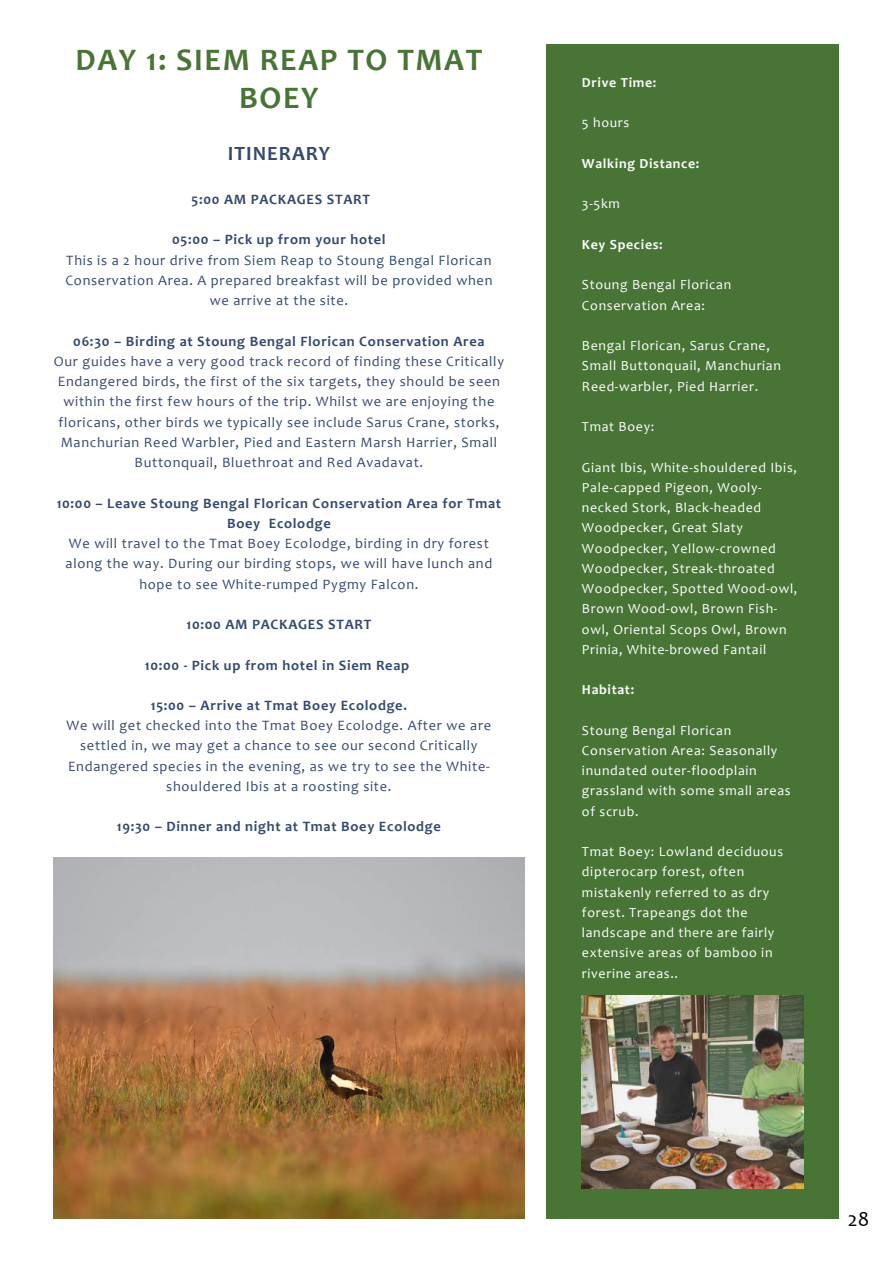
<style>
.page{position:relative;width:893px;height:1264px;background:#fff}
.page>*{position:absolute;margin:0;border:0;box-sizing:border-box;transform-origin:0 0}
.t1{font:700 31.5px/38.4px "Candara";letter-spacing:.05em;color:#487436;text-align:center}
.t2{font:21px "Candara";color:#000}
.t3{font:700 20.25px "Candara";letter-spacing:.05em;color:#344970}
.t4{font:14.4px/20.2px "Candara";letter-spacing:.05em;color:#344970;text-align:center}
.t5{font:700 14.4px/20.2px "Candara";letter-spacing:.05em;color:#344970;text-align:center}
.t6{font:13.8px/20.2px "Candara";letter-spacing:.05em;color:#fff}
.t7{font:700 13.8px "Candara";letter-spacing:.05em;color:#fff}
</style>
<div class="page">
<div style="left:546px;top:45px;width:292px;height:1173px;background:#487436"></div>
<img style="left:582px;top:995px;width:221px;height:193px">
<img style="left:53px;top:857px;width:471px;height:361px">
<h1 class="t1" style="left:76px;top:44px;width:408px">DAY 1: SIEM REAP TO TMAT<br>BOEY</h1>
<h3 class="t3" style="left:228px;top:145px;width:104px">ITINERARY</h3>
<p class="t5" style="left:191px;top:190px;width:180px">5:00 AM PACKAGES START</p>
<p class="t5" style="left:172px;top:231px;width:215px">05:00 – Pick up from your hotel</p>
<p class="t4" style="left:65px;top:251px;width:428px">This is a 2 hour drive from Siem Reap to Stoung Bengal Florican<br>Conservation Area. A prepared breakfast will be provided when we arrive at the site.</p>
<p class="t5" style="left:73px;top:332px;width:413px">06:30 – Birding at Stoung Bengal Florican Conservation Area</p>
<p class="t4" style="left:54px;top:352px;width:451px">Our guides have a very good track record of finding these Critically Endangered birds, the first of the six targets, they should be seen within the first few hours of the trip. Whilst we are enjoying the floricans, other birds we typically see include Sarus Crane, storks, Manchurian Reed Warbler, Pied and Eastern Marsh Harrier, Small Buttonquail, Bluethroat and Red Avadavat.</p>
<p class="t5" style="left:57px;top:494px;width:446px">10:00 – Leave Stoung Bengal Florican Conservation Area for Tmat<br>Boey Ecolodge</p>
<p class="t4" style="left:66px;top:534px;width:428px">We will travel to the Tmat Boey Ecolodge, birding in dry forest along the way. During our birding stops, we will have lunch and hope to see White-rumped Pygmy Falcon.</p>
<p class="t5" style="left:186px;top:615px;width:186px">10:00 AM PACKAGES START</p>
<p class="t5" style="left:145px;top:656px;width:266px">10:00 - Pick up from hotel in Siem Reap</p>
<p class="t5" style="left:151px;top:696px;width:257px">15:00 – Arrive at Tmat Boey Ecolodge.</p>
<p class="t4" style="left:67px;top:717px;width:426px">We will get checked into the Tmat Boey Ecolodge. After we are settled in, we may get a chance to see our second Critically Endangered species in the evening, as we try to see the White&shy;shouldered Ibis at a roosting site.</p>
<p class="t5" style="left:117px;top:818px;width:325px">19:30 – Dinner and night at Tmat Boey Ecolodge</p>
<p class="t7" style="left:582px;top:77px;width:76px">Drive Time:</p>
<p class="t6" style="left:582px;top:114px;width:49px">5 hours</p>
<p class="t7" style="left:582px;top:158px;width:119px">Walking Distance:</p>
<p class="t6" style="left:582px;top:195px;width:39px">3-5km</p>
<p class="t7" style="left:582px;top:239px;width:82px">Key Species:</p>
<p class="t6" style="left:582px;top:276px;width:151px">Stoung Bengal Florican<br>Conservation Area:</p>
<p class="t6" style="left:582px;top:337px;width:200px">Bengal Florican, Sarus Crane,<br>Small Buttonquail, Manchurian<br>Reed-warbler, Pied Harrier.</p>
<p class="t6" style="left:582px;top:418px;width:74px">Tmat Boey:</p>
<p class="t6" style="left:582px;top:458px;width:217px">Giant Ibis, White-shouldered Ibis,<br>Pale-capped Pigeon, Wooly&shy;necked Stork, Black-headed<br>Woodpecker, Great Slaty<br>Woodpecker, Yellow-crowned<br>Woodpecker, Streak-throated<br>Woodpecker, Spotted Wood-owl,<br>Brown Wood-owl, Brown Fish&shy;owl, Oriental Scops Owl, Brown<br>Prinia, White-browed Fantail</p>
<p class="t7" style="left:582px;top:684px;width:54px">Habitat:</p>
<p class="t6" style="left:582px;top:721px;width:210px">Stoung Bengal Florican<br>Conservation Area: Seasonally inundated outer-floodplain grassland with some small areas of scrub.</p>
<p class="t6" style="left:582px;top:843px;width:203px">Tmat Boey: Lowland deciduous dipterocarp forest, often mistakenly referred to as dry forest. Trapeangs dot the landscape and there are fairly extensive areas of bamboo in riverine areas..</p>
<h2 class="t2" style="left:847px;top:1210px;width:23px">28</h2>
</div>
